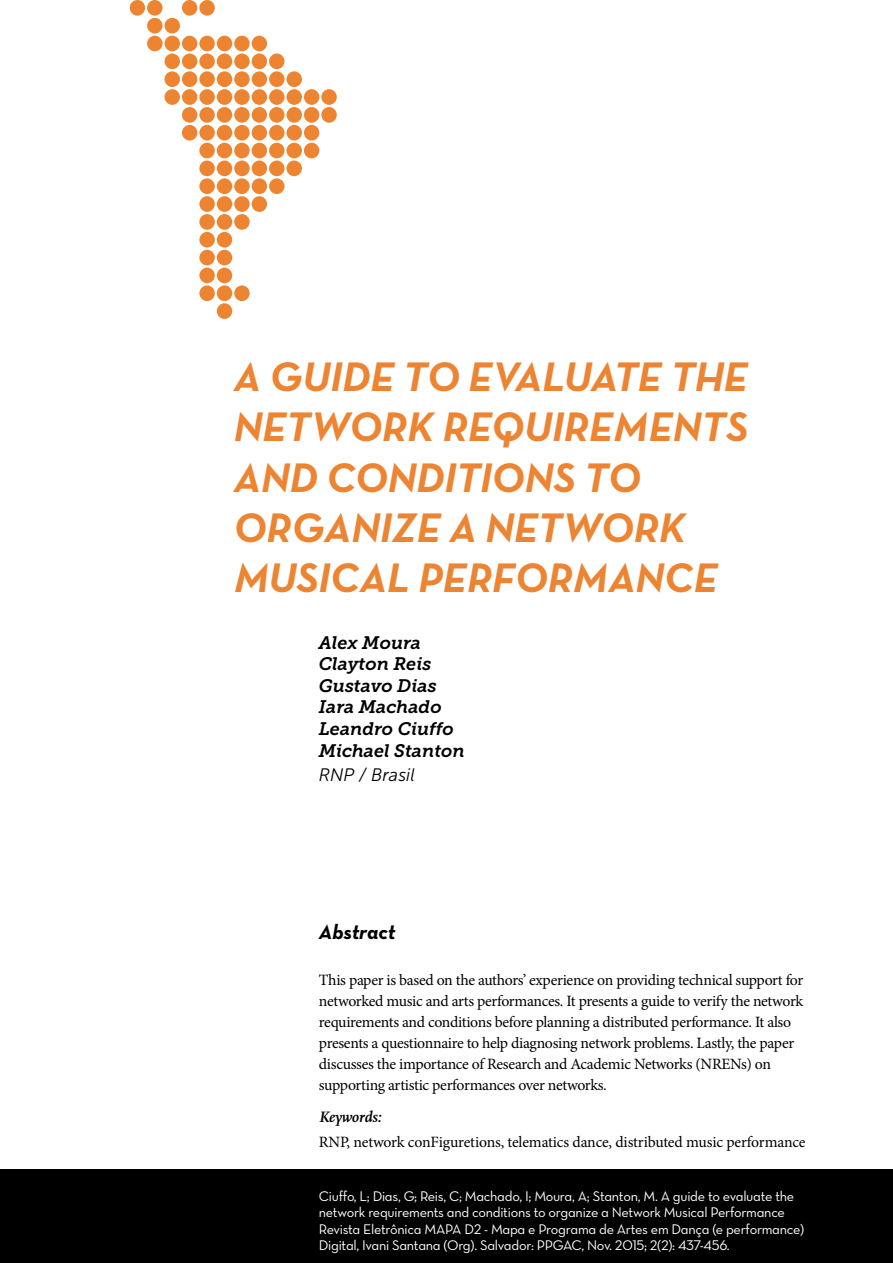
<style>
.page{position:relative;width:893px;height:1263px;background:#fff}
.page>*{position:absolute;margin:0;border:0;box-sizing:border-box;transform-origin:0 0}
.Titulo_Tema{font:42px/50.4px "Neutra Text Bold Italic Alt";color:#ec8432}
.Titulo_Abstract{font:21px "Neutra Text Bold Italic Alt";color:#000}
.Nome_autores{font:italic 18px/21.6px "Museo Slab 700";color:#000}
.Nome_autores-2{font:italic 18px "Museo Sans 300";color:#000}
.Ingles_Abstract{font:15.75px/21px "Minion Pro";letter-spacing:-.02em;color:#000}
.Resumo{font:15.75px "Minion Pro";letter-spacing:-.01em;color:#000}
.Titulo_keywords{font:italic 700 15.75px "Scala";color:#000}
.Referencia_primeira{font:14.25px/16.5px "Neutra Text Book Alt";letter-spacing:-.02em;color:#fff}
</style>
<div class="page">
<div style="left:0;top:1169px;width:893px;height:94px;background:#000"></div>
<svg style="left:130px;top:0;width:207px;height:319px"></svg>
<p class="Titulo_Tema" style="left:234px;top:350px;width:516px">A GUIDE TO EVALUATE THE<br>NETWORK REQUIREMENTS<br>AND CONDITIONS TO<br>ORGANIZE A NETWORK<br>MUSICAL PERFORMANCE</p>
<p class="Nome_autores" style="left:319px;top:632px;width:147px">Alex Moura<br>Clayton Reis<br>Gustavo Dias<br>Iara Machado<br>Leandro Ciuffo<br>Michael Stanton</p>
<p class="Nome_autores-2" style="left:319px;top:765px;width:97px">RNP / Brasil</p>
<p class="Titulo_Abstract" style="left:319px;top:918px;width:78px">Abstract</p>
<p class="Ingles_Abstract" style="left:319px;top:970px;width:486px">This paper is based on the authors’ experience on providing technical support for networked music and arts performances. It presents a guide to verify the network requirements and conditions before planning a distributed performance. It also presents a questionnaire to help diagnosing network problems. Lastly, the paper discusses the importance of Research and Academic Networks (NRENs) on supporting artistic performances over networks.</p>
<p class="Titulo_keywords" style="left:319px;top:1108px;width:64px">Keywords:</p>
<p class="Resumo" style="left:319px;top:1132px;width:488px">RNP, network conFiguretions, telematics dance, distributed music performance</p>
<p class="Referencia_primeira" style="left:319px;top:1187px;width:487px">Ciuffo, L; Dias, G; Reis, C; Machado, I; Moura, A; Stanton, M. A guide to evaluate the network requirements and conditions to organize a Network Musical Performance Revista Eletrônica MAPA D2 - Mapa e Programa de Artes em Dança (e performance)<br>Digital, Ivani Santana (Org). Salvador: PPGAC, Nov. 2015; 2(2): 437-456.</p>
</div>
